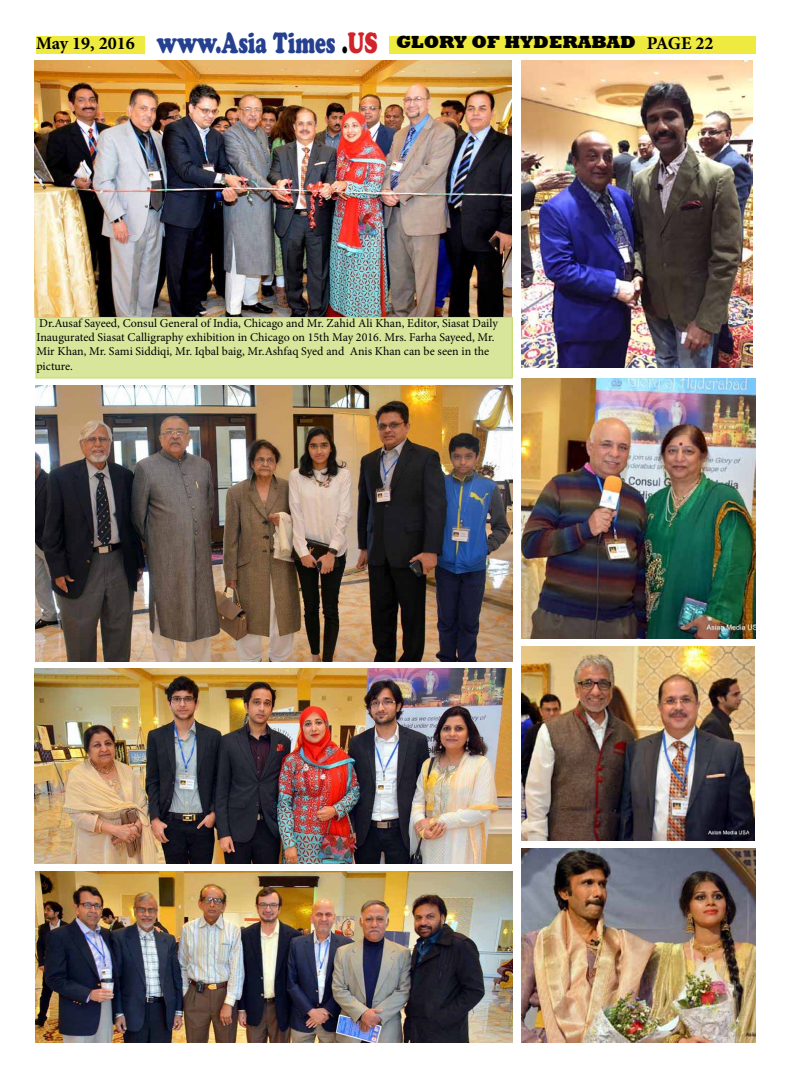
<style>
.page{position:relative;width:792px;height:1080px;background:#fff}
.page>*{position:absolute;margin:0;border:0;box-sizing:border-box;transform-origin:0 0}
.t1{font:29.1px "Cooper Black Std";color:#25408f;scale:.67 1}
.t2{font:800 18px "Rockwell";color:#000}
.t3{font:12px/14.4px "Minion Pro";color:#000}
.s1{font-family:"Minion Pro";font-weight:700;font-size:18px;color:#000}
.s2{color:#000}
.s3{color:#d2232a}
.s4{font-family:"Minion Pro";font-weight:700}
</style>
<div class="page">
<div style="left:36px;top:36px;width:720px;height:18px;background:#efea40"></div>
<div style="left:145px;top:36px;width:244px;height:18px;background:#fff"></div>
<img style="left:36px;top:871px;width:477px;height:172px">
<img style="left:35px;top:668px;width:477px;height:195px">
<img style="left:36px;top:385px;width:477px;height:276px">
<img style="left:34px;top:60px;width:478px;height:257px">
<img style="left:521px;top:60px;width:231px;height:308px">
<img style="left:521px;top:378px;width:234px;height:261px">
<img style="left:521px;top:647px;width:234px;height:194px">
<img style="left:521px;top:849px;width:234px;height:194px">
<div style="left:36px;top:317px;width:476px;height:61px;background:#d8e69b"></div>
<div style="left:36px;top:317px;width:477px;height:61px;border:1px solid #c3db6a"></div>
<h1 class="t1" style="left:36px;top:25px;width:511px"><span class="s1">May 19, 2016</span> www.Asia Times <span class="s2">.</span><span class="s3">US</span></h1>
<h2 class="t2" style="left:396px;top:32px;width:319px">GLORY OF HYDERABAD <span class="s4">PAGE 22</span></h2>
<p class="t3" style="left:36px;top:316px;width:463px">Dr.Ausaf Sayeed, Consul General of India, Chicago and Mr. Zahid Ali Khan, Editor, Siasat Daily Inaugurated Siasat Calligraphy exhibition in Chicago on 15th May 2016. Mrs. Farha Sayeed, Mr.<br>Mir Khan, Mr. Sami Siddiqi, Mr. Iqbal baig, Mr.Ashfaq Syed and Anis Khan can be seen in the picture.</p>
</div>
